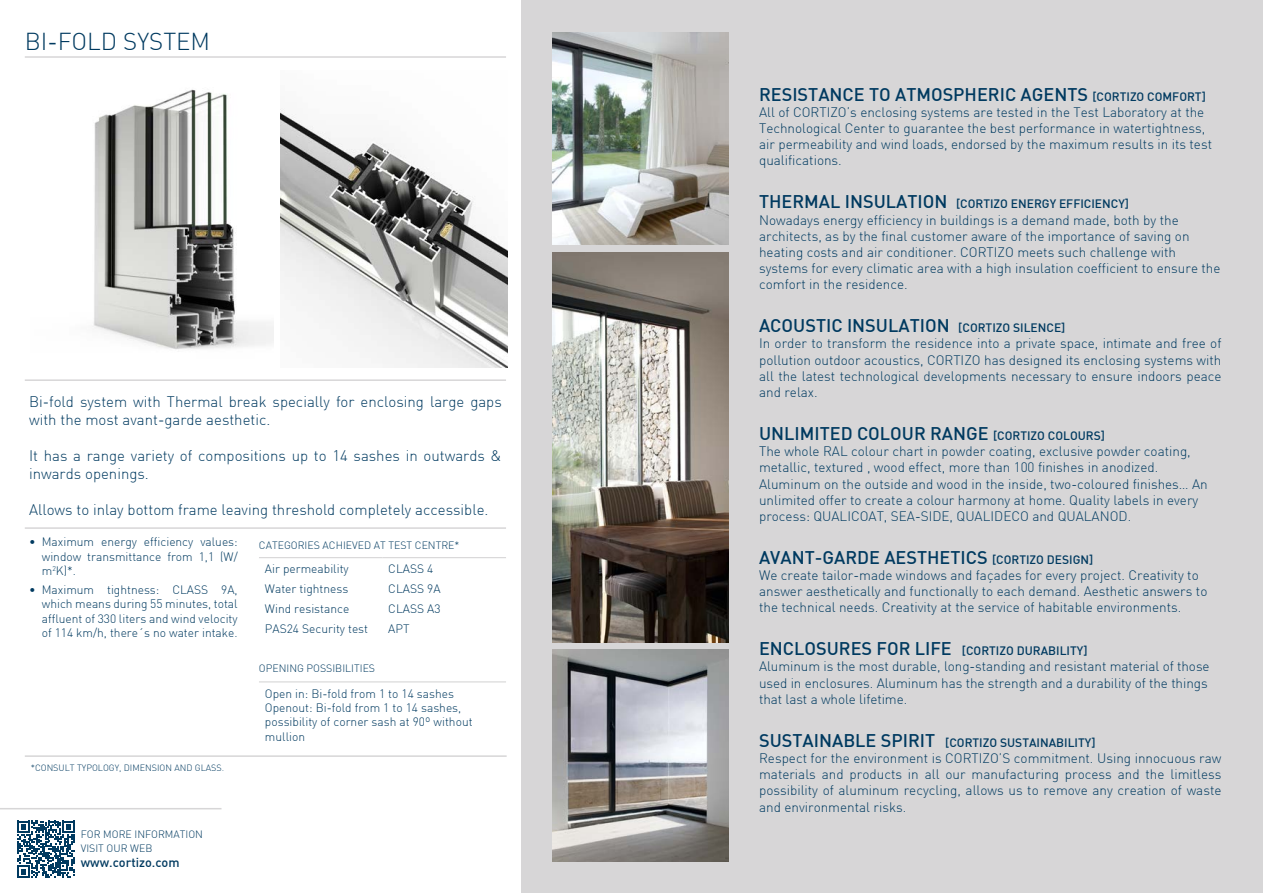
<style>
.page{position:relative;width:1263px;height:893px;background:#fff}
.page>*{position:absolute;margin:0;border:0;box-sizing:border-box;transform-origin:0 0}
.t1{font:300 24px "DIN";color:#003a60}
.t2{font:500 18px "DIN";color:#003a60}
.t3{font:300 15px/18px "DIN";color:#003a60}
.t4{font:300 13.5px/16.2px "DIN";color:#003a60}
.t5{font:500 12.75px "DIN";color:#003a60}
.t6{font:300 12px/14.4px "DIN";color:#003a60;text-align:justify}
.t7{font:500 12px "DIN";color:#003a60}
.t8{font:300 10.5px/13.5px "DIN";color:#003a60}
.t9{font:300 9px "DIN";color:#003a60}
.s1{font-size:12px}
.s2{font-size:18px}
</style>
<div class="page">
<div style="left:521px;top:0;width:742px;height:893px;background:#d7d6d7"></div>
<img style="left:552px;top:33px;width:177px;height:211px">
<img style="left:552px;top:252px;width:177px;height:390px">
<img style="left:552px;top:650px;width:177px;height:212px">
<hr style="left:0;top:808px;width:221px;height:1px;background:#d7d6d7">
<svg style="left:18px;top:821px;width:56px;height:56px"></svg>
<hr style="left:25px;top:56px;width:481px;height:2px;background:#d7d6d7">
<hr style="left:25px;top:379px;width:481px;height:2px;background:#d7d6d7">
<hr style="left:25px;top:527px;width:481px;height:2px;background:#d7d6d7">
<img style="left:92px;top:89px;width:181px;height:261px">
<hr style="left:259px;top:557px;width:123px;height:1px;background:#d7d6d7">
<hr style="left:382px;top:557px;width:124px;height:1px;background:#d7d6d7">
<hr style="left:259px;top:681px;width:247px;height:1px;background:#d7d6d7">
<hr style="left:25px;top:755px;width:482px;height:2px;background:#d7d6d7">
<img style="left:281px;top:108px;width:227px;height:260px">
<h1 class="t1" style="left:25px;top:27px;width:187px">BI-FOLD SYSTEM</h1>
<p class="t3" style="left:29px;top:393px;width:474px">Bi-fold system with Thermal break specially for enclosing large gaps with the most avant-garde aesthetic.</p>
<p class="t3" style="left:29px;top:447px;width:474px">It has a range variety of compositions up to 14 sashes in outwards &amp; inwards openings.</p>
<p class="t3" style="left:29px;top:501px;width:461px">Allows to inlay bottom frame leaving threshold completely accessible.</p>
<p class="t6" style="left:42px;top:535px;width:197px;text-indent:-13px">• Maximum energy efficiency values: window transmittance from 1,1 (W/ m<sup>2</sup>K)*.</p>
<p class="t6" style="left:42px;top:582px;width:197px;text-indent:-13px">• Maximum tightness: CLASS 9A, which means during 55 minutes, total affluent of 330 liters and wind velocity of 114 km/h, there´s no water intake.</p>
<p class="t8" style="left:259px;top:538px;width:202px">CATEGORIES ACHIEVED AT TEST CENTRE*</p>
<p class="t6" style="left:265px;top:562px;width:85px">Air permeability</p>
<p class="t6" style="left:388px;top:562px;width:47px">CLASS 4</p>
<p class="t6" style="left:265px;top:582px;width:85px">Water tightness</p>
<p class="t6" style="left:388px;top:582px;width:54px">CLASS 9A</p>
<p class="t6" style="left:265px;top:602px;width:86px">Wind resistance</p>
<p class="t6" style="left:388px;top:602px;width:54px">CLASS A3</p>
<p class="t6" style="left:265px;top:622px;width:105px">PAS24 Security test</p>
<p class="t6" style="left:388px;top:622px;width:23px">APT</p>
<p class="t8" style="left:259px;top:661px;width:118px">OPENING POSSIBILITIES</p>
<p class="t6" style="left:265px;top:686px;width:209px;text-align:left">Open in: Bi-fold from 1 to 14 sashes<br>Openout: Bi-fold from 1 to 14 sashes, possibility of corner sash at 90º without mullion</p>
<p class="t9" style="left:31px;top:762px;width:195px">*CONSULT TYPOLOGY, DIMENSION AND GLASS.</p>
<p class="t8" style="left:81px;top:827px;width:124px">FOR MORE INFORMATION<br>VISIT OUR WEB</p>
<p class="t5" style="left:81px;top:854px;width:100px">www.cortizo.com</p>
<h2 class="t2" style="left:759px;top:83px;width:448px">RESISTANCE TO ATMOSPHERIC AGENTS <span class="s1">[CORTIZO COMFORT]</span></h2>
<p class="t4" style="left:759px;top:104px;width:454px">All of CORTIZO’s enclosing systems are tested in the Test Laboratory at the Technological Center to guarantee the best performance in watertightness, air permeability and wind loads, endorsed by the maximum results in its test qualifications.</p>
<p class="t7" style="left:759px;top:196px;width:371px"><span class="s2">THERMAL INSULATION</span> [CORTIZO ENERGY EFFICIENCY]</p>
<p class="t4" style="left:759px;top:211px;width:463px">Nowadays energy efficiency in buildings is a demand made, both by the architects, as by the final customer aware of the importance of saving on heating costs and air conditioner. CORTIZO meets such challenge with systems for every climatic area with a high insulation coefficient to ensure the comfort in the residence.</p>
<h2 class="t2" style="left:759px;top:314px;width:308px">ACOUSTIC INSULATION <span class="s1">[CORTIZO SILENCE]</span></h2>
<p class="t4" style="left:759px;top:335px;width:464px;text-align:justify">In order to transform the residence into a private space, intimate and free of pollution outdoor acoustics, CORTIZO has designed its enclosing systems with all the latest technological developments necessary to ensure indoors peace and relax.</p>
<h2 class="t2" style="left:759px;top:422px;width:347px">UNLIMITED COLOUR RANGE <span class="s1">[CORTIZO COLOURS]</span></h2>
<p class="t4" style="left:759px;top:443px;width:450px">The whole RAL colour chart in powder coating, exclusive powder coating, metallic, textured , wood effect, more than 100 finishes in anodized.<br>Aluminum on the outside and wood in the inside, two-coloured finishes… An unlimited offer to create a colour harmony at home. Quality labels in every process: QUALICOAT, SEA-SIDE, QUALIDECO and QUALANOD.</p>
<h2 class="t2" style="left:759px;top:546px;width:336px">AVANT-GARDE AESTHETICS <span class="s1">[CORTIZO DESIGN]</span></h2>
<p class="t4" style="left:759px;top:567px;width:450px">We create tailor-made windows and façades for every project. Creativity to answer aesthetically and functionally to each demand. Aesthetic answers to the technical needs. Creativity at the service of habitable environments.</p>
<p class="t7" style="left:759px;top:643px;width:330px"><span class="s2">ENCLOSURES FOR LIFE</span> [CORTIZO DURABILITY]</p>
<p class="t4" style="left:759px;top:658px;width:452px">Aluminum is the most durable, long-standing and resistant material of those used in enclosures. Aluminum has the strength and a durability of the things that last a whole lifetime.</p>
<p class="t7" style="left:759px;top:735px;width:338px"><span class="s2">SUSTAINABLE SPIRIT</span> [CORTIZO SUSTAINABILITY]</p>
<p class="t4" style="left:759px;top:750px;width:464px;text-align:justify">Respect for the environment is CORTIZO’S commitment. Using innocuous raw materials and products in all our manufacturing process and the limitless possibility of aluminum recycling, allows us to remove any creation of waste and environmental risks.</p>
</div>
